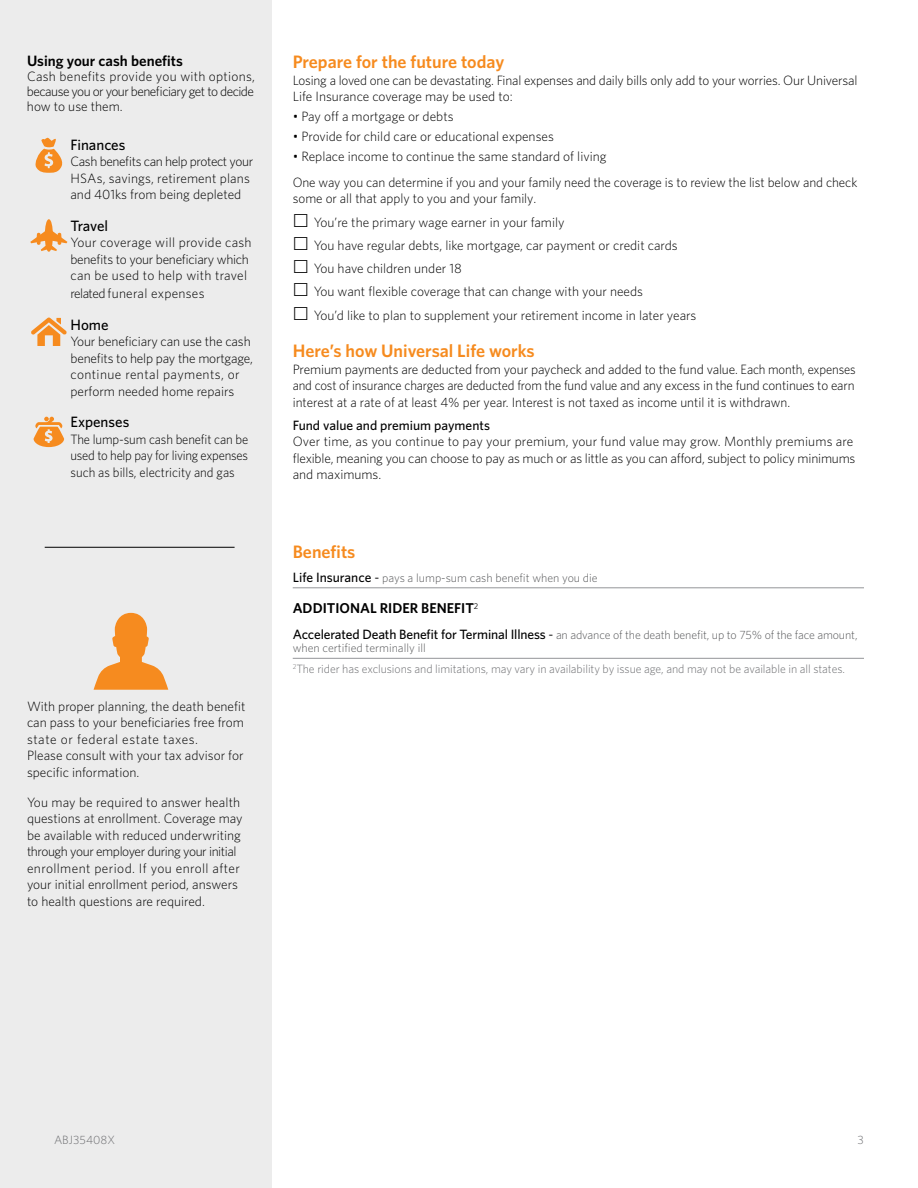
<style>
.page{position:relative;width:918px;height:1188px;background:#fff}
.page>*{position:absolute;margin:0;border:0;box-sizing:border-box;transform-origin:0 0}
.t1{font:600 18px "Whitney";color:#f68b1f}
.t2{font:500 15px "Whitney";color:#000}
.t3{font:600 15px "Whitney";color:#000}
.t4{font:600 14.25px "Whitney";color:#000}
.t5{font:300 13.5px/16.5px "Whitney";color:#000}
.t6{font:300 13.5px/16.5px "Whitney";color:#000;text-align:justify;scale:.95 1}
.t7{font:500 13.5px "Whitney";color:#000}
.t8{font:300 13.5px "Whitney";letter-spacing:.02em;color:#000}
.t9{font:300 12px/13.5px "Whitney";color:#58595b}
.t10{font:300 12px "Whitney";letter-spacing:-.005em;color:#6d6e71}
.t11{font:300 12px "Whitney";color:#6b6c6f}
.s1{font-weight:500;font-size:13.5px;color:#000}
.s2{font-weight:400;font-size:13.5px;color:#000}
</style>
<div class="page">
<div style="left:0;top:0;width:272px;height:1188px;background:#ececec"></div>
<svg style="left:35px;top:138px;width:28px;height:35px"></svg>
<div style="left:45px;top:219px;width:8px;height:33px;background:#f68b1f;border-radius:50%"></div>
<svg style="left:30px;top:228px;width:37px;height:23px"></svg>
<svg style="left:31px;top:317px;width:36px;height:29px"></svg>
<svg style="left:33px;top:417px;width:32px;height:30px"></svg>
<svg style="left:94px;top:613px;width:74px;height:77px"></svg>
<hr style="left:45px;top:547px;width:190px;height:1px;background:#000">
<hr style="left:293px;top:588px;width:571px;height:1px;background:#939598">
<hr style="left:293px;top:658px;width:571px;height:1px;background:#939598">
<p class="t3" style="left:27px;top:51px;width:157px">Using your cash benefits</p>
<p class="t5" style="left:27px;top:69px;width:230px;line-height:15px;text-align:justify">Cash benefits provide you with options, because you or your beneficiary get to decide how to use them.</p>
<p class="t2" style="left:70px;top:135px;width:56px">Finances</p>
<p class="t5" style="left:70px;top:153px;width:184px">Cash benefits can help protect your<br>HSAs, savings, retirement plans and 401ks from being depleted</p>
<p class="t2" style="left:70px;top:216px;width:39px">Travel</p>
<p class="t5" style="left:70px;top:234px;width:183px">Your coverage will provide cash benefits to your beneficiary which can be used to help with travel</p>
<p class="t8" style="left:70px;top:284px;width:136px">related funeral expenses</p>
<p class="t2" style="left:70px;top:315px;width:40px">Home</p>
<p class="t5" style="left:70px;top:333px;width:184px">Your beneficiary can use the cash benefits to help pay the mortgage, continue rental payments, or perform needed home repairs</p>
<p class="t2" style="left:70px;top:412px;width:60px">Expenses</p>
<p class="t6" style="left:70px;top:430px;width:189px">The lump-sum cash benefit can be used to help pay for living expenses such as bills, electricity and gas</p>
<p class="t5" style="left:27px;top:698px;width:220px">With proper planning, the death benefit can pass to your beneficiaries free from state or federal estate taxes.<br>Please consult with your tax advisor for specific information.</p>
<p class="t5" style="left:27px;top:794px;width:217px">You may be required to answer health questions at enrollment. Coverage may be available with reduced underwriting through your employer during your initial enrollment period. If you enroll after your initial enrollment period, answers to health questions are required.</p>
<h1 class="t1" style="left:293px;top:50px;width:213px">Prepare for the future today</h1>
<p class="t5" style="left:293px;top:72px;width:566px">Losing a loved one can be devastating. Final expenses and daily bills only add to your worries. Our Universal<br>Life Insurance coverage may be used to:</p>
<p class="t5" style="left:293px;top:108px;width:162px">• Pay off a mortgage or debts</p>
<p class="t5" style="left:293px;top:128px;width:263px">• Provide for child care or educational expenses</p>
<p class="t5" style="left:293px;top:144px;width:566px;line-height:25.3px">• Replace income to continue the same standard of living<br>One way you can determine if you and your family need the coverage is to review the list below and check</p>
<p class="t5" style="left:314px;top:187px;width:384px;line-height:23.2px;text-indent:-21px">some or all that apply to you and your family.<br>You’re the primary wage earner in your family<br>You have regular debts, like mortgage, car payment or credit cards You have children under 18<br>You want flexible coverage that can change with your needs<br>You’d like to plan to supplement your retirement income in later years</p>
<h1 class="t1" style="left:293px;top:339px;width:244px">Here’s how Universal Life works</h1>
<p class="t5" style="left:293px;top:360px;width:565px;text-align:justify">Premium payments are deducted from your paycheck and added to the fund value. Each month, expenses and cost of insurance charges are deducted from the fund value and any excess in the fund continues to earn interest at a rate of at least 4% per year. Interest is not taxed as income until it is withdrawn.</p>
<p class="t7" style="left:293px;top:416px;width:199px">Fund value and premium payments</p>
<p class="t5" style="left:293px;top:433px;width:564px">Over time, as you continue to pay your premium, your fund value may grow. Monthly premiums are flexible, meaning you can choose to pay as much or as little as you can afford, subject to policy minimums and maximums.</p>
<h1 class="t1" style="left:293px;top:540px;width:64px">Benefits</h1>
<p class="t9" style="left:293px;top:571px;width:307px"><span class="s1">Life Insurance</span> <span class="s2">-</span> pays a lump-sum cash benefit when you die</p>
<p class="t4" style="left:293px;top:599px;width:187px">ADDITIONAL RIDER BENEFIT<sup>2</sup></p>
<p class="t9" style="left:293px;top:628px;width:566px"><span class="s1">Accelerated Death Benefit for Terminal Illness</span> <span class="s2">-</span> an advance of the death benefit, up to 75% of the face amount, when certified terminally ill</p>
<p class="t10" style="left:293px;top:661px;width:554px"><sup>2</sup>The rider has exclusions and limitations, may vary in availability by issue age, and may not be available in all states.</p>
<p class="t11" style="left:54px;top:1131px;width:63px">ABJ35408X</p>
<p class="t11" style="left:858px;top:1131px;width:8px">3</p>
</div>
